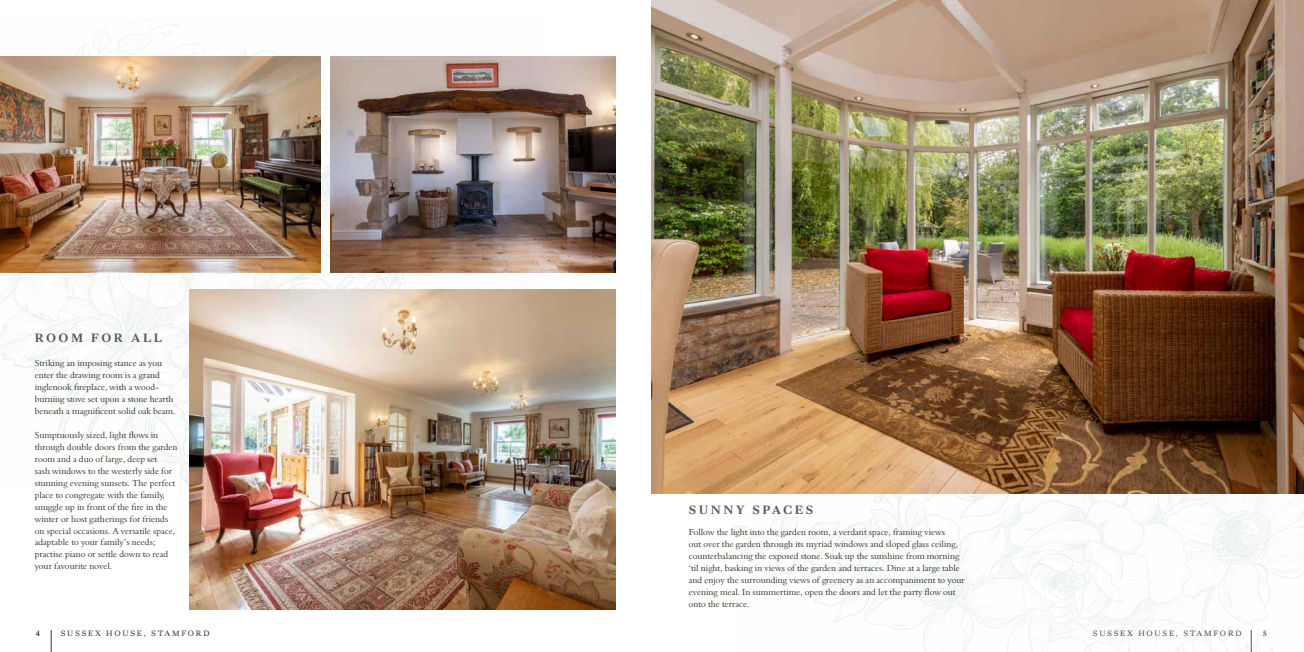
<style>
.page{position:relative;width:1304px;height:652px;background:#fff}
.page>*{position:absolute;margin:0;border:0;box-sizing:border-box;transform-origin:0 0}
.t1{font:700 12.5px "Kings Caslon";letter-spacing:.2em;color:#5b5b4e}
.t2{font:9px/12px "Aldine 401 BT Roman A";color:#33382a}
.t3{font:8px "Kings Caslon";letter-spacing:.22em;color:#33382a}
.t4{font:700 8px "Kings Caslon";color:#33382a}
</style>
<div class="page">
<svg style="left:51px;top:630px;width:1px;height:22px"></svg>
<img style="left:0;top:24px;width:545px;height:468px">
<img style="left:732px;top:493px;width:572px;height:159px">
<img style="left:652px;top:0;width:652px;height:493px">
<img style="left:330px;top:57px;width:285px;height:215px">
<img style="left:190px;top:289px;width:425px;height:320px">
<img style="left:0;top:57px;width:321px;height:215px">
<h1 class="t1" style="left:35px;top:330px;width:129px">ROOM FOR ALL</h1>
<p class="t2" style="left:35px;top:356px;width:142px">Striking an imposing stance as you enter the drawing room is a grand inglenook fireplace, with a wood&shy;burning stove set upon a stone hearth beneath a magnificent solid oak beam.</p>
<p class="t2" style="left:35px;top:428px;width:144px">Sumptuously sized, light flows in through double doors from the garden room and a duo of large, deep set<br>sash windows to the westerly side for stunning evening sunsets. The perfect place to congregate with the family, snuggle up in front of the fire in the winter or host gatherings for friends on special occasions. A versatile space, adaptable to your family’s needs; practise piano or settle down to read your favourite novel.</p>
<h1 class="t1" style="left:689px;top:502px;width:126px">SUNNY SPACES</h1>
<p class="t2" style="left:689px;top:526px;width:277px">Follow the light into the garden room, a verdant space, framing views<br>out over the garden through its myriad windows and sloped glass ceiling, counterbalancing the exposed stone. Soak up the sunshine from morning ‘til night, basking in views of the garden and terraces. Dine at a large table and enjoy the surrounding views of greenery as an accompaniment to your evening meal. In summertime, open the doors and let the party flow out onto the terrace.</p>
<p class="t4" style="left:36px;top:628px;width:6px">4</p>
<p class="t3" style="left:61px;top:628px;width:150px">SUSSEX HOUSE, STAMFORD</p>
<p class="t3" style="left:1093px;top:628px;width:150px">SUSSEX HOUSE, STAMFORD</p>
<p class="t4" style="left:1263px;top:628px;width:6px">5</p>
</div>
